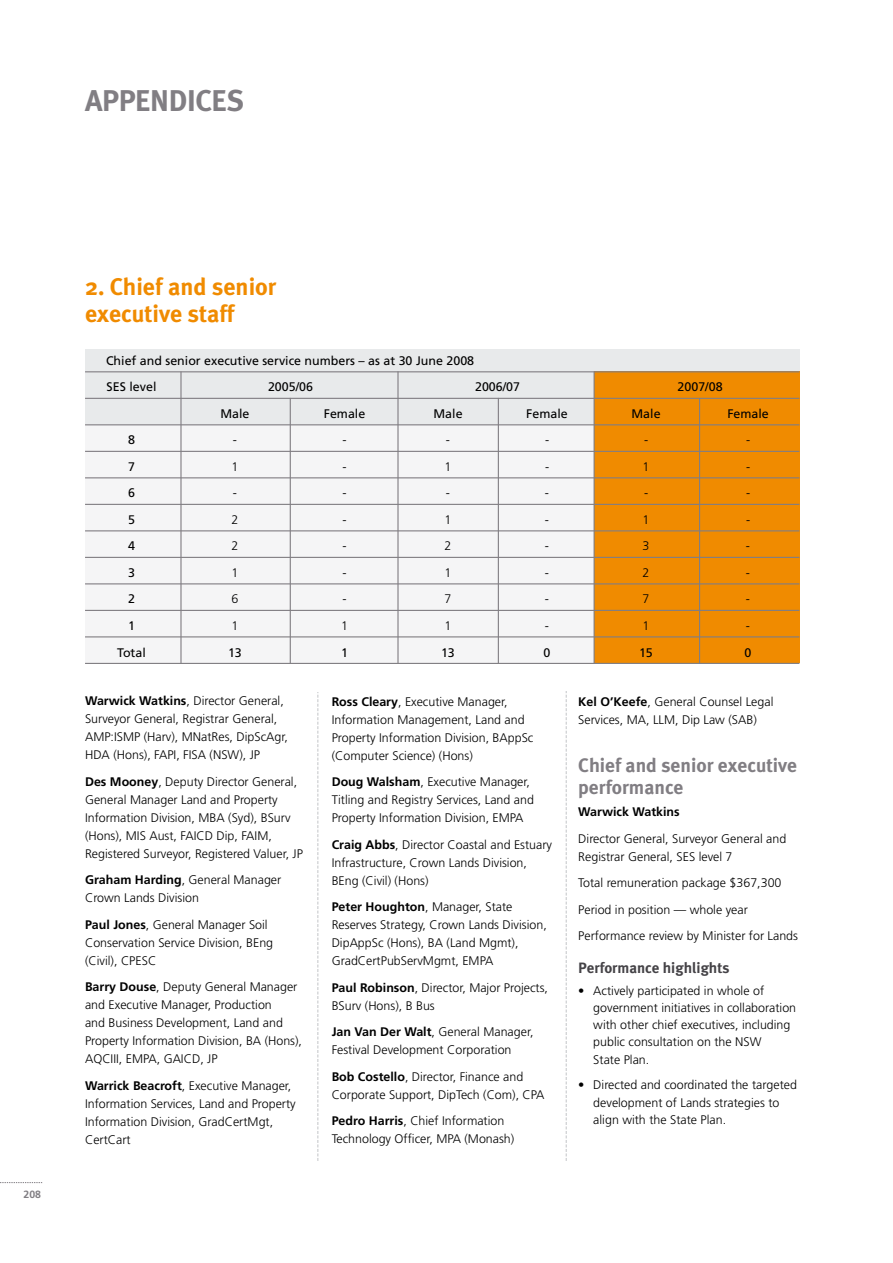
<style>
.page{position:relative;width:893px;height:1263px;background:#fff}
.page>*{position:absolute;margin:0;border:0;box-sizing:border-box;transform-origin:0 0}
.t1{font:700 30px "Meta Plus";letter-spacing:-.025em;color:#817e83}
.t2{font:700 24px/27px "Meta Plus";color:#f08b00}
.t3{font:700 19.5px/22.5px "Meta Plus";color:#817e83}
.t4{font:700 15px "Meta Plus";color:#454347}
.t5{font:300 12.45px/18px "Frutiger";color:#000}
.t6{font:12.45px/26.5px "Frutiger CE";color:#000}
.t7{font:700 12.45px "Frutiger";color:#000}
.t8{font:700 10.5px "Frutiger";color:#817e83}
.s1{font-weight:700}
</style>
<div class="page">
<svg style="left:0;top:1182px;width:42px;height:1px"></svg>
<svg style="left:318px;top:692px;width:1px;height:469px"></svg>
<svg style="left:566px;top:691px;width:1px;height:470px"></svg>
<div style="left:85px;top:416px;width:714px;height:247px;background:#f5f5f6"></div>
<div style="left:85px;top:349px;width:714px;height:75px;background:#e8eaeb"></div>
<div style="left:594px;top:372px;width:205px;height:291px;background:#f08b00"></div>
<hr style="left:85px;top:371px;width:714px;height:1px;background:#817e83">
<hr style="left:85px;top:398px;width:714px;height:1px;background:#817e83">
<hr style="left:85px;top:424px;width:714px;height:1px;background:#817e83">
<hr style="left:85px;top:451px;width:714px;height:1px;background:#817e83">
<hr style="left:85px;top:477px;width:714px;height:1px;background:#817e83">
<hr style="left:85px;top:504px;width:714px;height:1px;background:#817e83">
<hr style="left:85px;top:530px;width:714px;height:1px;background:#817e83">
<hr style="left:85px;top:557px;width:714px;height:1px;background:#817e83">
<hr style="left:85px;top:583px;width:714px;height:1px;background:#817e83">
<hr style="left:85px;top:610px;width:714px;height:1px;background:#817e83">
<hr style="left:85px;top:636px;width:714px;height:1px;background:#817e83">
<hr style="left:85px;top:663px;width:714px;height:1px;background:#817e83">
<hr style="left:180px;top:371px;width:2px;height:292px;background:#817e83">
<hr style="left:290px;top:398px;width:1px;height:265px;background:#817e83">
<hr style="left:397px;top:371px;width:2px;height:292px;background:#817e83">
<hr style="left:498px;top:398px;width:1px;height:265px;background:#817e83">
<hr style="left:593px;top:371px;width:2px;height:292px;background:#817e83">
<hr style="left:699px;top:398px;width:1px;height:265px;background:#817e83">
<h1 class="t1" style="left:85px;top:84px;width:161px">APPENDICES</h1>
<p class="t8" style="left:24px;top:1188px;width:19px">208</p>
<h2 class="t2" style="left:85px;top:273px;width:193px">2. Chief and senior executive staff</h2>
<p class="t6" style="left:106px;top:347px;width:370px">Chief and senior executive service numbers – as at 30 June 2008<br>SES level</p>
<p class="t6" style="left:268px;top:374px;width:46px">2005/06</p>
<p class="t6" style="left:475px;top:374px;width:46px">2006/07</p>
<p class="t6" style="left:678px;top:374px;width:46px">2007/08</p>
<p class="t6" style="left:221px;top:400px;width:31px">Male</p>
<p class="t6" style="left:324px;top:400px;width:43px">Female</p>
<p class="t6" style="left:434px;top:400px;width:31px">Male</p>
<p class="t6" style="left:526px;top:400px;width:43px">Female</p>
<p class="t6" style="left:632px;top:400px;width:31px">Male</p>
<p class="t6" style="left:727px;top:400px;width:43px">Female</p>
<p class="t6" style="left:128px;top:427px;width:8px">8</p>
<p class="t5" style="left:233px;top:431px;width:6px">-</p>
<p class="t5" style="left:342px;top:431px;width:6px">-</p>
<p class="t5" style="left:446px;top:431px;width:6px">-</p>
<p class="t5" style="left:545px;top:431px;width:6px">-</p>
<p class="t5" style="left:644px;top:431px;width:6px">-</p>
<p class="t5" style="left:746px;top:431px;width:6px">-</p>
<p class="t6" style="left:128px;top:453px;width:8px">7</p>
<p class="t5" style="left:232px;top:458px;width:8px">1</p>
<p class="t5" style="left:342px;top:458px;width:6px">-</p>
<p class="t5" style="left:445px;top:458px;width:8px">1</p>
<p class="t5" style="left:545px;top:458px;width:6px">-</p>
<p class="t5" style="left:643px;top:458px;width:8px">1</p>
<p class="t5" style="left:746px;top:458px;width:6px">-</p>
<p class="t6" style="left:128px;top:480px;width:8px">6</p>
<p class="t5" style="left:233px;top:484px;width:6px">-</p>
<p class="t5" style="left:342px;top:484px;width:6px">-</p>
<p class="t5" style="left:446px;top:484px;width:6px">-</p>
<p class="t5" style="left:545px;top:484px;width:6px">-</p>
<p class="t5" style="left:644px;top:484px;width:6px">-</p>
<p class="t5" style="left:746px;top:484px;width:6px">-</p>
<p class="t6" style="left:128px;top:506px;width:8px">5</p>
<p class="t5" style="left:232px;top:511px;width:8px">2</p>
<p class="t5" style="left:342px;top:511px;width:6px">-</p>
<p class="t5" style="left:445px;top:511px;width:8px">1</p>
<p class="t5" style="left:545px;top:511px;width:6px">-</p>
<p class="t5" style="left:643px;top:511px;width:8px">1</p>
<p class="t5" style="left:746px;top:511px;width:6px">-</p>
<p class="t6" style="left:128px;top:533px;width:8px">4</p>
<p class="t5" style="left:232px;top:537px;width:8px">2</p>
<p class="t5" style="left:342px;top:537px;width:6px">-</p>
<p class="t5" style="left:445px;top:537px;width:8px">2</p>
<p class="t5" style="left:545px;top:537px;width:6px">-</p>
<p class="t5" style="left:643px;top:537px;width:8px">3</p>
<p class="t5" style="left:746px;top:537px;width:6px">-</p>
<p class="t6" style="left:128px;top:559px;width:8px">3</p>
<p class="t5" style="left:232px;top:564px;width:8px">1</p>
<p class="t5" style="left:342px;top:564px;width:6px">-</p>
<p class="t5" style="left:445px;top:564px;width:8px">1</p>
<p class="t5" style="left:545px;top:564px;width:6px">-</p>
<p class="t5" style="left:643px;top:564px;width:8px">2</p>
<p class="t5" style="left:746px;top:564px;width:6px">-</p>
<p class="t6" style="left:128px;top:586px;width:8px">2</p>
<p class="t5" style="left:232px;top:590px;width:8px">6</p>
<p class="t5" style="left:342px;top:590px;width:6px">-</p>
<p class="t5" style="left:445px;top:590px;width:8px">7</p>
<p class="t5" style="left:545px;top:590px;width:6px">-</p>
<p class="t5" style="left:643px;top:590px;width:8px">7</p>
<p class="t5" style="left:746px;top:590px;width:6px">-</p>
<p class="t6" style="left:128px;top:612px;width:8px">1</p>
<p class="t5" style="left:231px;top:617px;width:8px">1</p>
<p class="t5" style="left:341px;top:617px;width:8px">1</p>
<p class="t5" style="left:444px;top:617px;width:8px">1</p>
<p class="t5" style="left:545px;top:617px;width:6px">-</p>
<p class="t5" style="left:642px;top:617px;width:8px">1</p>
<p class="t5" style="left:746px;top:617px;width:6px">-</p>
<p class="t6" style="left:117px;top:639px;width:30px">Total</p>
<p class="t6" style="left:228px;top:639px;width:15px">13</p>
<p class="t6" style="left:341px;top:639px;width:8px">1</p>
<p class="t6" style="left:441px;top:639px;width:15px">13</p>
<p class="t6" style="left:543px;top:639px;width:8px">0</p>
<p class="t6" style="left:639px;top:639px;width:15px">15</p>
<p class="t6" style="left:744px;top:639px;width:8px">0</p>
<p class="t5" style="left:85px;top:692px;width:204px"><span class="s1">Warwick Watkins</span>, Director General, Surveyor General, Registrar General, AMP:ISMP (Harv), MNatRes, DipScAgr, HDA (Hons), FAPI, FISA (NSW), JP</p>
<p class="t5" style="left:85px;top:773px;width:219px"><span class="s1">Des Mooney</span>, Deputy Director General, General Manager Land and Property Information Division, MBA (Syd), BSurv (Hons), MIS Aust, FAICD Dip, FAIM, Registered Surveyor, Registered Valuer, JP</p>
<p class="t5" style="left:85px;top:871px;width:198px"><span class="s1">Graham Harding</span>, General Manager<br>Crown Lands Division</p>
<p class="t5" style="left:85px;top:916px;width:190px"><span class="s1">Paul Jones</span>, General Manager Soil<br>Conservation Service Division, BEng (Civil), CPESC</p>
<p class="t5" style="left:85px;top:978px;width:219px"><span class="s1">Barry Douse</span>, Deputy General Manager and Executive Manager, Production<br>and Business Development, Land and Property Information Division, BA (Hons), AQCIII, EMPA, GAICD, JP</p>
<p class="t5" style="left:85px;top:1077px;width:212px"><span class="s1">Warrick Beacroft</span>, Executive Manager,<br>Information Services, Land and Property<br>Information Division, GradCertMgt,<br>CertCart</p>
<p class="t5" style="left:332px;top:692px;width:203px"><span class="s1">Ross Cleary</span>, Executive Manager, Information Management, Land and Property Information Division, BAppSc (Computer Science) (Hons)</p>
<p class="t5" style="left:332px;top:773px;width:204px"><span class="s1">Doug Walsham</span>, Executive Manager,<br>Titling and Registry Services, Land and<br>Property Information Division, EMPA</p>
<p class="t5" style="left:332px;top:835px;width:222px"><span class="s1">Craig Abbs</span>, Director Coastal and Estuary<br>Infrastructure, Crown Lands Division,<br>BEng (Civil) (Hons)</p>
<p class="t5" style="left:332px;top:898px;width:217px"><span class="s1">Peter Houghton</span>, Manager, State Reserves Strategy, Crown Lands Division, DipAppSc (Hons), BA (Land Mgmt), GradCertPubServMgmt, EMPA</p>
<p class="t5" style="left:332px;top:978px;width:218px"><span class="s1">Paul Robinson</span>, Director, Major Projects,<br>BSurv (Hons), B Bus</p>
<p class="t5" style="left:332px;top:1023px;width:203px"><span class="s1">Jan Van Der Walt</span>, General Manager,<br>Festival Development Corporation</p>
<p class="t5" style="left:332px;top:1067px;width:214px"><span class="s1">Bob Costello</span>, Director, Finance and<br>Corporate Support, DipTech (Com), CPA</p>
<p class="t5" style="left:332px;top:1112px;width:184px"><span class="s1">Pedro Harris</span>, Chief Information<br>Technology Officer, MPA (Monash)</p>
<p class="t5" style="left:578px;top:692px;width:197px"><span class="s1">Kel O’Keefe</span>, General Counsel Legal<br>Services, MA, LLM, Dip Law (SAB)</p>
<h3 class="t3" style="left:578px;top:753px;width:220px">Chief and senior executive performance</h3>
<p class="t7" style="left:578px;top:805px;width:103px">Warwick Watkins</p>
<p class="t5" style="left:578px;top:830px;width:209px">Director General, Surveyor General and<br>Registrar General, SES level 7</p>
<p class="t5" style="left:578px;top:870px;width:221px;line-height:26.5px">Total remuneration package $367,300<br>Period in position — whole year<br>Performance review by Minister for Lands</p>
<p class="t4" style="left:578px;top:959px;width:153px">Performance highlights</p>
<p class="t5" style="left:593px;top:982px;width:204px;line-height:17.2px;text-indent:-15px">• Actively participated in whole of government initiatives in collaboration with other chief executives, including public consultation on the NSW<br>State Plan.</p>
<p class="t5" style="left:593px;top:1076px;width:205px;line-height:17.2px;text-indent:-15px">• Directed and coordinated the targeted development of Lands strategies to align with the State Plan.</p>
</div>
